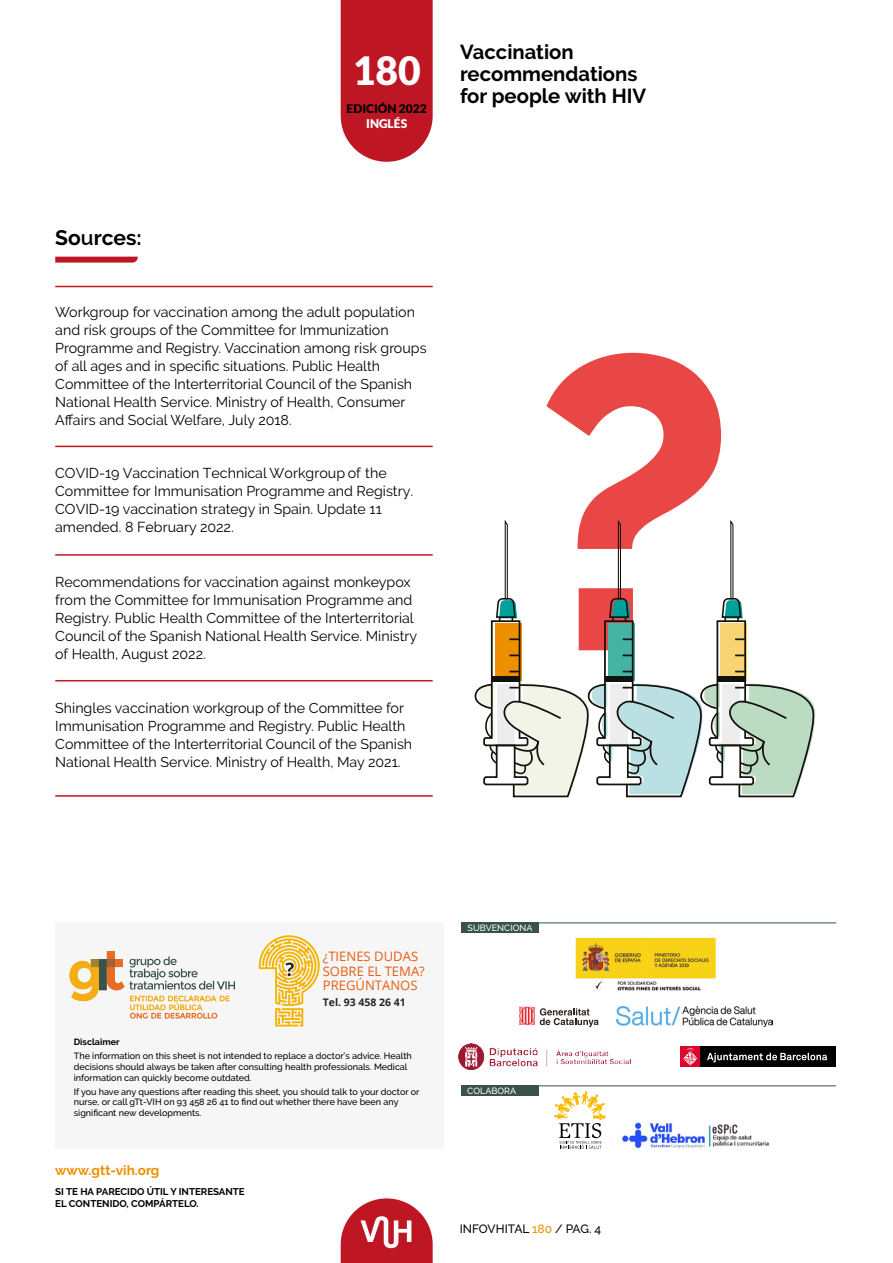
<style>
.page{position:relative;width:893px;height:1263px;background:#fff}
.page>*{position:absolute;margin:0;border:0;box-sizing:border-box;transform-origin:0 0}
.t1{font:900 39px "Lato";color:#fff}
.t2{font:700 21px "Raleway";color:#000}
.t3{font:700 20.25px/21.8px "Raleway";color:#000}
.t4{font:14.25px/18px "Raleway";color:#000}
.t5{font:700 13.5px "Raleway";color:#ee8f00}
.t6{font:13.05px/14.4px "Open Sans";color:#e65e15}
.t7{font:500 12px "Raleway";color:#000}
.t8{font:900 12px "Lato";color:#000}
.t9{font:900 12px "Lato";color:#fff}
.t10{font:700 10.5px "Open Sans";color:#2b2426}
.t11{font:700 9.75px/12px "Raleway";color:#000}
.t12{font:500 9px/10.8px "Raleway";color:#000}
.t13{font:500 9px "Raleway";color:#fff}
.t14{font:700 9px "Raleway";color:#000}
.s1{font-weight:600}
.s2{font-style:inherit}
.s3{color:#ee8f00}
</style>
<div class="page">
<div style="left:55px;top:923px;width:389px;height:226px;background:#f6f6f6"></div>
<svg style="left:259px;top:935px;width:61px;height:91px"></svg>
<svg style="left:69px;top:951px;width:166px;height:67px"></svg>
<div style="left:461px;top:922px;width:78px;height:11px;background:#39524a"></div>
<hr style="left:461px;top:922px;width:375px;height:1px;background:#39524a">
<hr style="left:461px;top:1085px;width:375px;height:1px;background:#39524a">
<div style="left:461px;top:1085px;width:78px;height:11px;background:#39524a"></div>
<img style="left:622px;top:1122px;width:147px;height:27px">
<img style="left:616px;top:1006px;width:156px;height:21px">
<svg style="left:519px;top:1006px;width:79px;height:21px"></svg>
<img style="left:575px;top:937px;width:141px;height:54px">
<img style="left:459px;top:1044px;width:171px;height:26px">
<div style="left:680px;top:1046px;width:21px;height:21px;background:#dd052b"></div>
<div style="left:700px;top:1046px;width:136px;height:21px;background:#000"></div>
<svg style="left:707px;top:1053px;width:120px;height:9px"></svg>
<svg style="left:683px;top:1047px;width:15px;height:19px"></svg>
<svg style="left:554px;top:1091px;width:52px;height:58px"></svg>
<svg style="left:55px;top:257px;width:83px;height:6px"></svg>
<hr style="left:55px;top:286px;width:378px;height:1px;background:#be1622">
<hr style="left:55px;top:446px;width:378px;height:1px;background:#be1622">
<hr style="left:55px;top:554px;width:378px;height:2px;background:#be1622">
<hr style="left:55px;top:680px;width:378px;height:1px;background:#be1622">
<hr style="left:55px;top:795px;width:378px;height:2px;background:#be1622">
<svg style="left:546px;top:353px;width:175px;height:165px;fill:#e94745"></svg>
<svg style="left:474px;top:518px;width:341px;height:280px"></svg>
<svg style="left:341px;top:0;width:92px;height:162px;background:#c22530"></svg>
<svg style="left:341px;top:1198px;width:92px;height:65px"></svg>
<h1 class="t1" style="left:353px;top:48px;width:69px">180</h1>
<p class="t8" style="left:347px;top:102px;width:82px">EDICIÓN 2022</p>
<p class="t9" style="left:366px;top:116px;width:42px">INGLÉS</p>
<h3 class="t3" style="left:460px;top:42px;width:187px">Vaccination recommendations for people with HIV</h3>
<h2 class="t2" style="left:55px;top:226px;width:88px">So<span class="s1">u</span>rces:</h2>
<p class="t4" style="left:55px;top:303px;width:373px">Workgroup for vaccination among the adult population and risk groups of the Committee for Immunization Programme and Registry. Vaccination among risk groups of all ages and in specific situations. Public Health Committee of the Interterritorial Council of the Spanish National Health Service. Ministry of Health, Consumer Affairs and Social Welfare, July 2018.</p>
<p class="t4" style="left:55px;top:464px;width:359px">COVID-19 Vaccination Technical Workgroup of the Committee for Immunisation Programme and Registry.<br>COVID-19 vaccination strategy in Spain. Update <span class="s2">11 </span>amended. <span class="s2">8 February</span> 202<span class="s2">2</span>.</p>
<p class="t4" style="left:55px;top:573px;width:363px">Recommendations for vaccination against monkeypox from the Committee for Immunisation Programme and Registry. Public Health Committee of the Interterritorial Council of the Spanish National Health Service. Ministry of Health, August 2022.</p>
<p class="t4" style="left:55px;top:699px;width:358px">Shingles vaccination workgroup of the Committee for Immunisation Programme and Registry. Public Health Committee of the Interterritorial Council of the Spanish National Health Service. Ministry of Health, May 2021.</p>
<p class="t6" style="left:323px;top:949px;width:104px">¿TIENES DUDAS<br>SOBRE EL TEMA?<br>PREGÚNTANOS</p>
<p class="t10" style="left:323px;top:994px;width:84px">Tel. 93 458 26 41</p>
<p class="t14" style="left:74px;top:1037px;width:47px">Disclaimer</p>
<p class="t12" style="left:74px;top:1051px;width:340px">The information on this sheet is not intended to replace a doctor’s advice. Health decisions should always be taken after consulting health professionals. Medical information can quickly become outdated.</p>
<p class="t12" style="left:74px;top:1086px;width:347px">If you have any questions after reading this sheet, you should talk to your doctor or nurse, or call gTt-VIH on 93 458 26 41 to find out whether there have been any significant new developments.</p>
<p class="t5" style="left:55px;top:1163px;width:106px">www.gtt-vih.org</p>
<p class="t11" style="left:55px;top:1185px;width:191px">SI TE HA PARECIDO ÚTIL Y INTERESANTE<br>EL CONTENIDO, COMPÁRTELO.</p>
<p class="t13" style="left:468px;top:922px;width:66px">SUBVENCIONA</p>
<p class="t13" style="left:467px;top:1085px;width:50px">COLABORA</p>
<p class="t7" style="left:460px;top:1221px;width:143px">INFOVHITAL <span class="s3">180</span> / PAG. 4</p>
</div>
